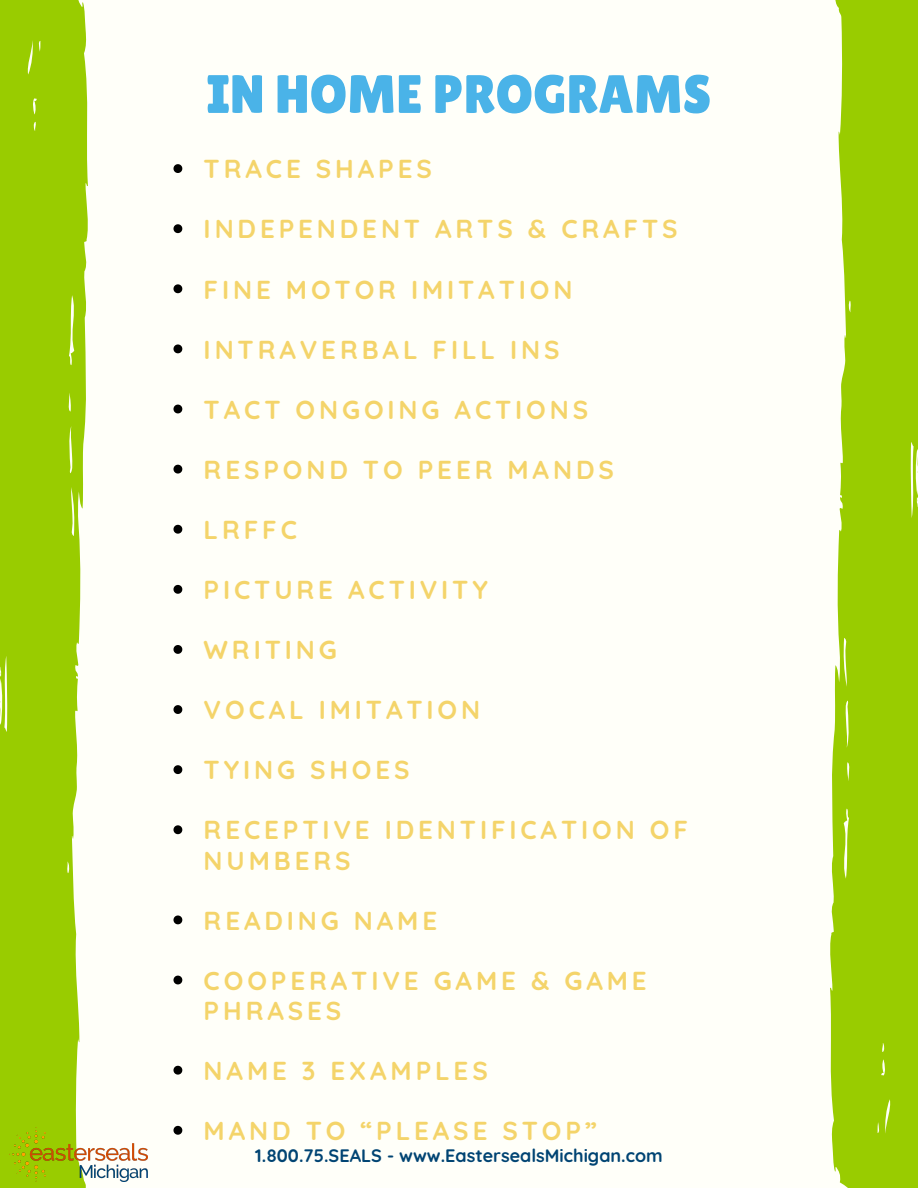
<style>
.page{position:relative;width:918px;height:1188px;background:#fffff9}
.page>*{position:absolute;margin:0;border:0;box-sizing:border-box;transform-origin:0 0}
.t1{font:54px "Lilita One";color:#4ab3e8}
.t2{font:700 25.95px/30px "Quicksand";letter-spacing:.15em;color:#f4d46a}
.t3{font:700 18px "Quicksand";color:#004473}
</style>
<div class="page">
<svg style="left:830px;top:0;width:88px;height:1188px;fill:#9c0"></svg>
<svg style="left:0;top:0;width:88px;height:1188px;fill:#9c0"></svg>
<svg style="left:173px;top:164px;width:9px;height:9px"></svg>
<svg style="left:173px;top:224px;width:9px;height:9px"></svg>
<svg style="left:173px;top:284px;width:9px;height:9px"></svg>
<svg style="left:173px;top:344px;width:9px;height:9px"></svg>
<svg style="left:173px;top:405px;width:9px;height:8px"></svg>
<svg style="left:173px;top:465px;width:9px;height:9px"></svg>
<svg style="left:173px;top:525px;width:9px;height:9px"></svg>
<svg style="left:173px;top:585px;width:9px;height:9px"></svg>
<svg style="left:173px;top:645px;width:9px;height:9px"></svg>
<svg style="left:173px;top:705px;width:9px;height:9px"></svg>
<svg style="left:173px;top:765px;width:9px;height:9px"></svg>
<svg style="left:173px;top:825px;width:9px;height:9px"></svg>
<svg style="left:173px;top:916px;width:9px;height:8px"></svg>
<svg style="left:173px;top:976px;width:9px;height:8px"></svg>
<svg style="left:173px;top:1066px;width:9px;height:9px"></svg>
<svg style="left:173px;top:1126px;width:9px;height:9px"></svg>
<img style="left:9px;top:1128px;width:139px;height:54px">
<h1 class="t1" style="left:207px;top:63px;width:506px">IN HOME PROGRAMS</h1>
<p class="t2" style="left:204px;top:154px;width:230px">TRACE SHAPES</p>
<p class="t2" style="left:204px;top:214px;width:475px">INDEPENDENT ARTS &amp; CRAFTS</p>
<p class="t2" style="left:204px;top:274px;width:370px">FINE MOTOR IMITATION</p>
<p class="t2" style="left:204px;top:334px;width:357px">INTRAVERBAL FILL INS</p>
<p class="t2" style="left:204px;top:394px;width:386px">TACT ONGOING ACTIONS</p>
<p class="t2" style="left:204px;top:454px;width:412px">RESPOND TO PEER MANDS</p>
<p class="t2" style="left:204px;top:514px;width:95px">LRFFC</p>
<p class="t2" style="left:204px;top:574px;width:286px">PICTURE ACTIVITY</p>
<p class="t2" style="left:204px;top:634px;width:135px">WRITING</p>
<p class="t2" style="left:204px;top:695px;width:278px">VOCAL IMITATION</p>
<p class="t2" style="left:204px;top:755px;width:208px">TYING SHOES</p>
<p class="t2" style="left:204px;top:815px;width:486px">RECEPTIVE IDENTIFICATION OF<br>NUMBERS</p>
<p class="t2" style="left:204px;top:905px;width:235px">READING NAME</p>
<p class="t2" style="left:204px;top:965px;width:445px">COOPERATIVE GAME &amp; GAME<br>PHRASES</p>
<p class="t2" style="left:204px;top:1055px;width:286px">NAME 3 EXAMPLES</p>
<p class="t2" style="left:204px;top:1115px;width:395px">MAND TO “PLEASE STOP”</p>
<p class="t3" style="left:255px;top:1144px;width:409px">1.800.75.SEALS - www.EastersealsMichigan.com</p>
</div>
